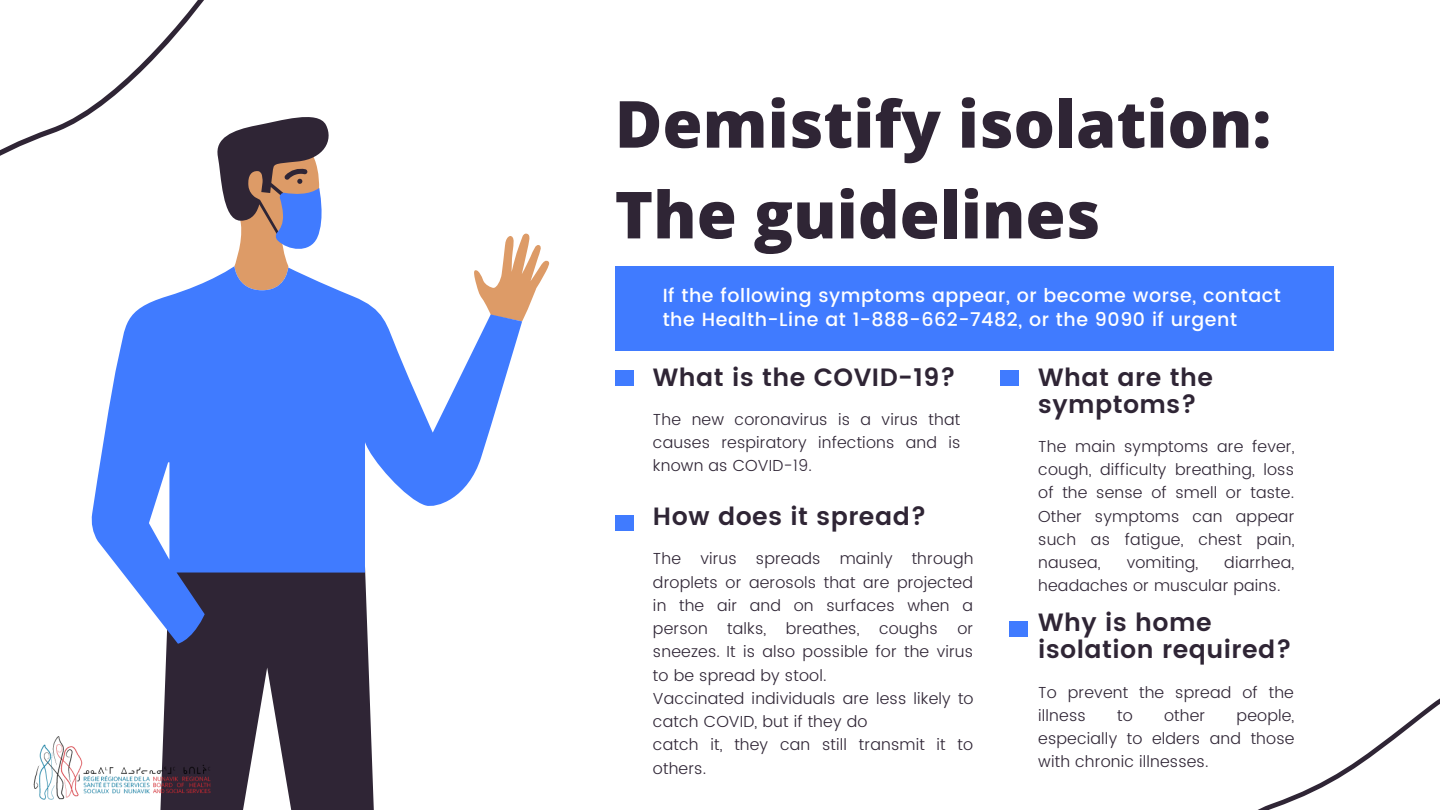
<style>
.page{position:relative;width:1440px;height:810px;background:#fff}
.page>*{position:absolute;margin:0;border:0;box-sizing:border-box;transform-origin:0 0}
.t1{font:800 65px/90.8px "Open Sans";color:#2f2535}
.t2{font:600 25px/27px "Poppins";letter-spacing:.02em;color:#2f2535}
.t3{font:500 19px/24px "Poppins";letter-spacing:.03em;color:#fff}
.t4{font:300 16px/23.2px "Poppins";letter-spacing:.01em;color:#2f2535;text-align:justify}
</style>
<div class="page">
<svg style="left:0;top:0;width:204px;height:156px"></svg>
<svg style="left:1257px;top:698px;width:183px;height:112px"></svg>
<div style="left:615px;top:370px;width:19px;height:16px;background:#407bff"></div>
<div style="left:615px;top:515px;width:19px;height:16px;background:#407bff"></div>
<div style="left:1000px;top:370px;width:19px;height:16px;background:#407bff"></div>
<div style="left:1009px;top:622px;width:19px;height:15px;background:#407bff"></div>
<svg style="left:89px;top:109px;width:240px;height:79px"></svg>
<svg style="left:91px;top:188px;width:459px;height:622px"></svg>
<div style="left:615px;top:266px;width:718px;height:85px;background:#407bff"></div>
<img style="left:33px;top:729px;width:220px;height:81px">
<h1 class="t1" style="left:615px;top:77px;width:658px">Demistify isolation:<br>The guidelines</h1>
<p class="t3" style="left:663px;top:284px;width:620px">If the following symptoms appear, or become worse, contact the Health-Line at 1-888-662-7482, or the 9090 if urgent</p>
<h2 class="t2" style="left:653px;top:363px;width:304px">What is the COVID-19?</h2>
<p class="t4" style="left:653px;top:408px;width:309px">The new coronavirus is a virus that causes respiratory infections and is known as COVID-19.</p>
<h2 class="t2" style="left:653px;top:503px;width:275px">How does it spread?</h2>
<p class="t4" style="left:653px;top:547px;width:322px;text-align:left">The virus spreads mainly through droplets or aerosols that are projected in the air and on surfaces when a person talks, breathes, coughs or sneezes. It is also possible for the virus to be spread by stool.<br>Vaccinated individuals are less likely to catch COVID, but if they do<br>catch it, they can still transmit it to others.</p>
<h2 class="t2" style="left:1038px;top:363px;width:176px">What are the symptoms?</h2>
<p class="t4" style="left:1038px;top:435px;width:258px">The main symptoms are fever, cough, difficulty breathing, loss of the sense of smell or taste.<br>Other symptoms can appear such as fatigue, chest pain, nausea,</p>
<p class="t4" style="left:1038px;top:551px;width:258px;text-indent:186px">diarrhea, headaches or muscular pains.</p>
<h2 class="t2" style="left:1038px;top:609px;width:255px">Why is home isolation required?</h2>
<p class="t4" style="left:1038px;top:680px;width:257px">To prevent the spread of the illness</p>
<p class="t4" style="left:1127px;top:551px;width:73px">vomiting,</p>
<p class="t4" style="left:1038px;top:704px;width:258px;text-indent:198px">people, especially to elders and those with chronic illnesses.</p>
<p class="t4" style="left:1117px;top:704px;width:17px">to</p>
<p class="t4" style="left:1164px;top:704px;width:43px">other</p>
</div>
